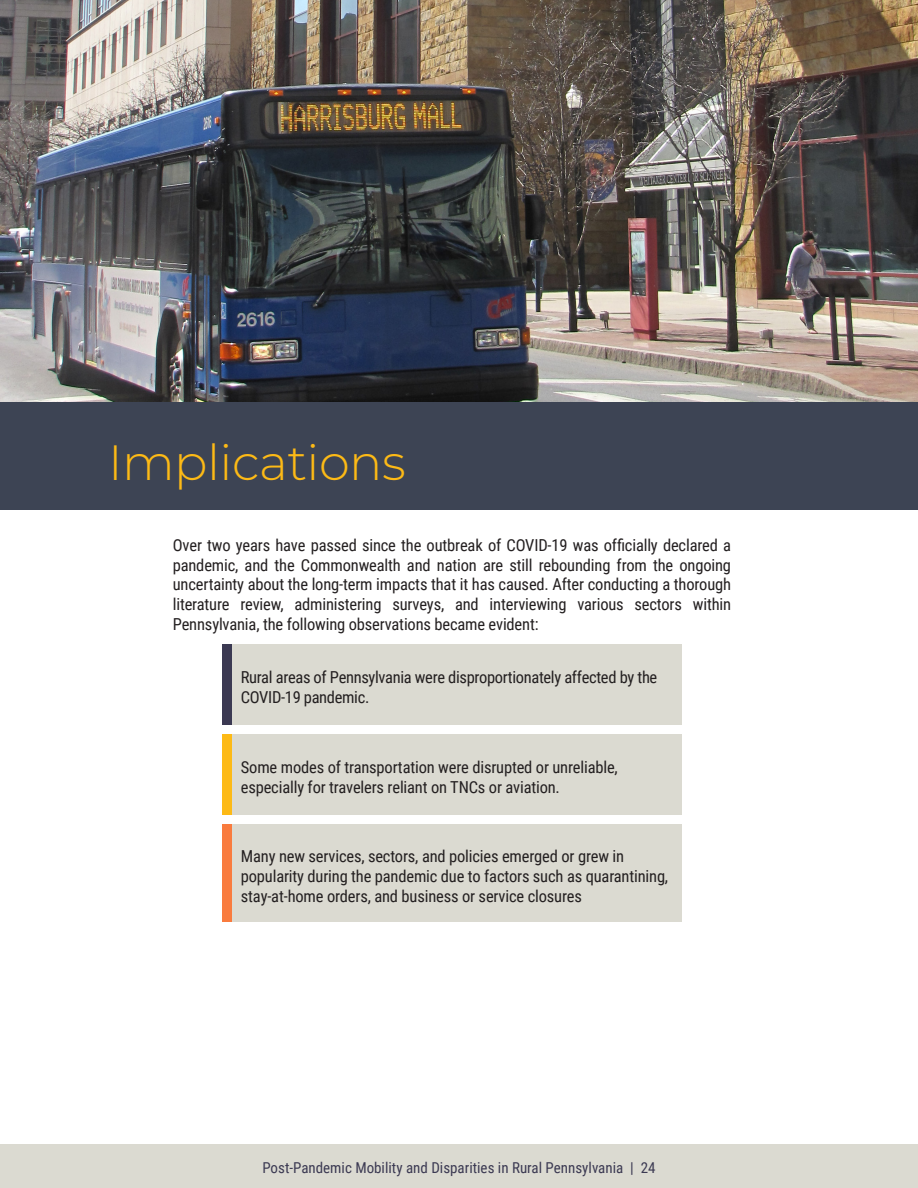
<style>
.page{position:relative;width:918px;height:1188px;background:#fff}
.page>*{position:absolute;margin:0;border:0;box-sizing:border-box;transform-origin:0 0}
.t1{font:300 49.5px "Montserrat";letter-spacing:-.01em;color:#fdba16}
.t2{font:16.5px/19.8px "Roboto Condensed";letter-spacing:-.01em;color:#231f20}
.t3{font:15px "Roboto Condensed";color:#3b3952}
</style>
<div class="page">
<div style="left:0;top:1145px;width:918px;height:43px;background:#dbdad1"></div>
<img style="left:0;top:0;width:918px;height:402px">
<div style="left:0;top:402px;width:918px;height:108px;background:#3d4454"></div>
<div style="left:222px;top:644px;width:10px;height:81px;background:#3b3952"></div>
<div style="left:232px;top:644px;width:450px;height:81px;background:#dbdad1"></div>
<div style="left:222px;top:734px;width:10px;height:81px;background:#fdba16"></div>
<div style="left:232px;top:734px;width:450px;height:81px;background:#dbdad1"></div>
<div style="left:222px;top:824px;width:10px;height:98px;background:#f97b3e"></div>
<div style="left:232px;top:824px;width:450px;height:98px;background:#dbdad1"></div>
<h1 class="t1" style="left:108px;top:428px;width:299px">Implications</h1>
<p class="t2" style="left:173px;top:534px;width:560px;text-align:justify">Over two years have passed since the outbreak of COVID-19 was officially declared a pandemic, and the Commonwealth and nation are still rebounding from the ongoing uncertainty about the long-term impacts that it has caused. After conducting a thorough literature review, administering surveys, and interviewing various sectors within Pennsylvania, the following observations became evident:</p>
<p class="t2" style="left:241px;top:667px;width:418px">Rural areas of Pennsylvania were disproportionately affected by the<br>COVID-19 pandemic.</p>
<p class="t2" style="left:241px;top:757px;width:378px">Some modes of transportation were disrupted or unreliable, especially for travelers reliant on TNCs or aviation.</p>
<p class="t2" style="left:241px;top:846px;width:429px">Many new services, sectors, and policies emerged or grew in popularity during the pandemic due to factors such as quarantining, stay-at-home orders, and business or service closures</p>
<p class="t3" style="left:262px;top:1157px;width:395px">Post-Pandemic Mobility and Disparities in Rural Pennsylvania | 24</p>
</div>
